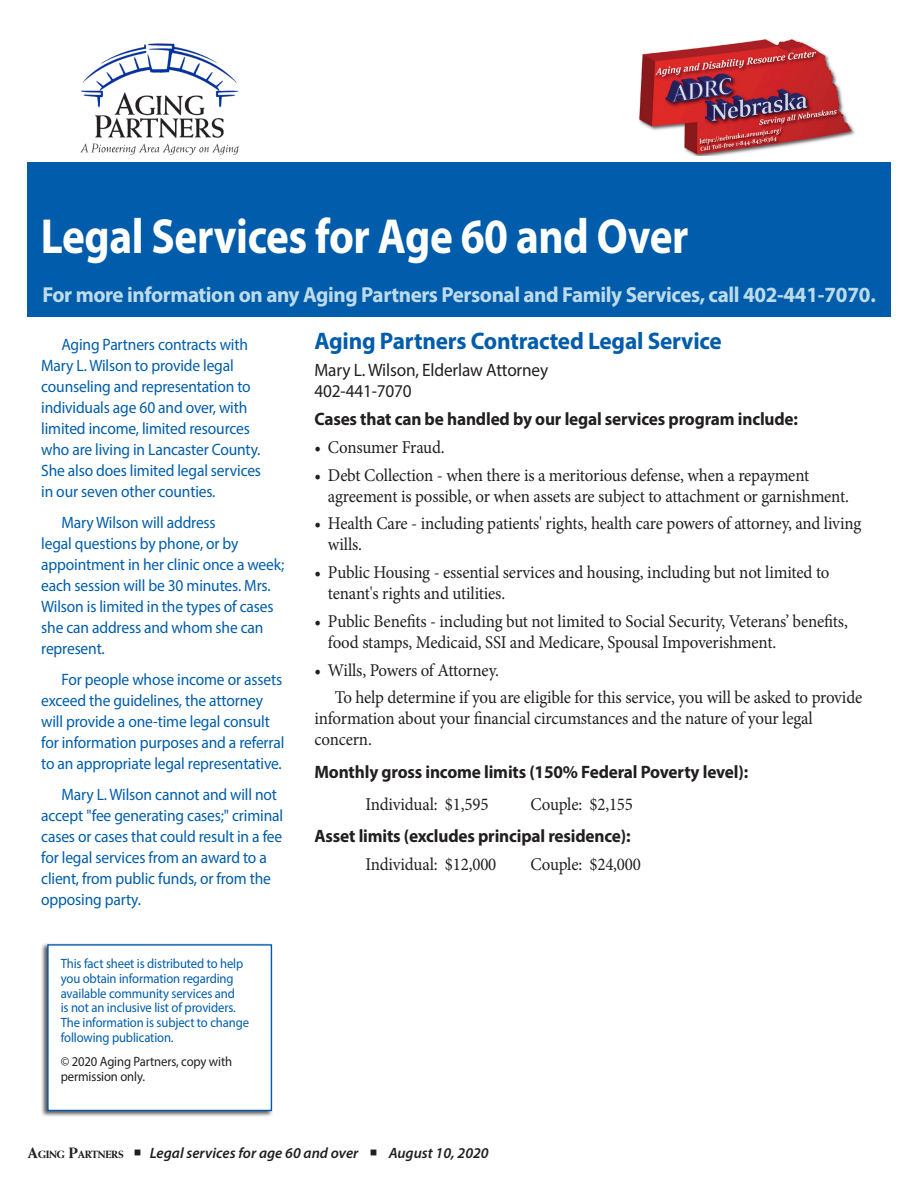
<style>
.page{position:relative;width:918px;height:1188px;background:#fff}
.page>*{position:absolute;margin:0;border:0;box-sizing:border-box;transform-origin:0 0}
.t1{font:700 49.5px "Myriad Pro";letter-spacing:-.01em;color:#fff;scale:.87 1}
.Story_Title{font:700 24px "Myriad Pro";letter-spacing:-.01em;color:#015dab}
.t2{font:700 21.75px "Myriad Pro";letter-spacing:-.02em;color:#bddbe9}
.Story_Body{font:18px/21px "Minion Pro";letter-spacing:-.01em;color:#231f20;scale:.94 1}
.Contact_Info{font:700 18px "Myriad Pro";letter-spacing:-.01em;color:#231f20;scale:.96 1}
.Contact_Info-2{font:18px/21px "Myriad Pro";letter-spacing:-.01em;color:#231f20;scale:.96 1}
.t3{font:16.5px/21px "Myriad Pro";letter-spacing:-.01em;color:#015dab;scale:.94 1}
.t4{font:italic 600 15px "Myriad Pro";color:#231f20}
.t5{font:13.5px/14.9px "Myriad Pro";letter-spacing:-.01em;color:#015dab;scale:.94 1}
.t6{font:13.5px/14.9px "Myriad Pro";letter-spacing:-.01em;color:#231f20;scale:.94 1}
.s1{font-family:"Weiss Std";font-weight:800;font-style:normal}
.s2{font-family:"Weiss Std";font-weight:800;font-style:normal;font-size:10.5px}
</style>
<div class="page">
<img style="left:81px;top:43px;width:158px;height:111px">
<div style="left:27px;top:163px;width:864px;height:154px;background:#015dab"></div>
<div style="left:41px;top:942px;width:232px;height:175px;background:#231f20;opacity:.75"></div>
<div style="left:48px;top:945px;width:223px;height:165px;background:#fff"></div>
<div style="left:47px;top:944px;width:225px;height:167px;border:1px solid #015dab"></div>
<img style="left:639px;top:39px;width:216px;height:117px">
<h1 class="t1" style="left:41px;top:204px;width:746px">Legal Services for Age 60 and Over</h1>
<h3 class="t2" style="left:42px;top:280px;width:835px">For more information on any Aging Partners Personal and Family Services, call 402-441-7070.</h3>
<p class="t3" style="left:41px;top:333px;width:235px;text-indent:20px">Aging Partners contracts with Mary L. Wilson to provide legal counseling and representation to individuals age 60 and over, with limited income, limited resources who are living in Lancaster County.<br>She also does limited legal services in our seven other counties.</p>
<p class="t3" style="left:41px;top:512px;width:260px;text-indent:20px">Mary Wilson will address<br>legal questions by phone, or by appointment in her clinic once a week; each session will be 30 minutes. Mrs.<br>Wilson is limited in the types of cases she can address and whom she can represent.</p>
<p class="t3" style="left:41px;top:669px;width:260px;text-indent:20px">For people whose income or assets exceed the guidelines, the attorney will provide a one-time legal consult for information purposes and a referral to an appropriate legal representative.</p>
<p class="t3" style="left:41px;top:784px;width:259px;text-indent:20px">Mary L. Wilson cannot and will not accept "fee generating cases;" criminal cases or cases that could result in a fee for legal services from an award to a client, from public funds, or from the opposing party.</p>
<p class="t5" style="left:61px;top:956px;width:202px">This fact sheet is distributed to help you obtain information regarding available community services and<br>is not an inclusive list of providers.<br>The information is subject to change following publication.</p>
<p class="t6" style="left:61px;top:1054px;width:184px">© 2020 Aging Partners, copy with permission only.</p>
<p class="Story_Title" style="left:314px;top:325px;width:409px">Aging Partners Contracted Legal Service</p>
<p class="Contact_Info-2" style="left:314px;top:359px;width:245px">Mary L. Wilson, Elderlaw Attorney<br>402-441-7070</p>
<p class="Contact_Info" style="left:314px;top:407px;width:505px">Cases that can be handled by our legal services program include:</p>
<p class="Story_Body" style="left:314px;top:437px;width:140px">• Consumer Fraud.</p>
<p class="Story_Body" style="left:328px;top:464px;width:556px;text-indent:-14px">• Debt Collection - when there is a meritorious defense, when a repayment agreement is possible, or when assets are subject to attachment or garnishment.</p>
<p class="Story_Body" style="left:328px;top:513px;width:569px;text-indent:-14px">• Health Care - including patients' rights, health care powers of attorney, and living wills.</p>
<p class="Story_Body" style="left:328px;top:562px;width:535px;text-indent:-14px">• Public Housing - essential services and housing, including but not limited to tenant's rights and utilities.</p>
<p class="Story_Body" style="left:328px;top:611px;width:555px;text-indent:-14px">• Public Benefits - including but not limited to Social Security, Veterans’ benefits, food stamps, Medicaid, SSI and Medicare, Spousal Impoverishment.</p>
<p class="Story_Body" style="left:314px;top:659px;width:198px">• Wills, Powers of Attorney.</p>
<p class="Story_Body" style="left:314px;top:687px;width:584px;text-indent:20px">To help determine if you are eligible for this service, you will be asked to provide information about your financial circumstances and the nature of your legal concern.</p>
<p class="Contact_Info" style="left:314px;top:760px;width:453px">Monthly gross income limits (150% Federal Poverty level):</p>
<p class="Story_Body" style="left:365px;top:794px;width:132px">Individual: $1,595</p>
<p class="Story_Body" style="left:530px;top:794px;width:111px">Couple: $2,155</p>
<p class="Contact_Info" style="left:314px;top:824px;width:331px">Asset limits (excludes principal residence):</p>
<p class="Story_Body" style="left:365px;top:854px;width:141px">Individual: $12,000</p>
<p class="Story_Body" style="left:530px;top:854px;width:119px">Couple: $24,000</p>
<p class="t4" style="left:27px;top:1144px;width:463px"><span class="s1">A</span><span class="s2">GING</span> <span class="s1">P</span><span class="s2">ARTNERS</span> ○ Legal services for age 60 and over ○ August 10, 2020</p>
</div>
